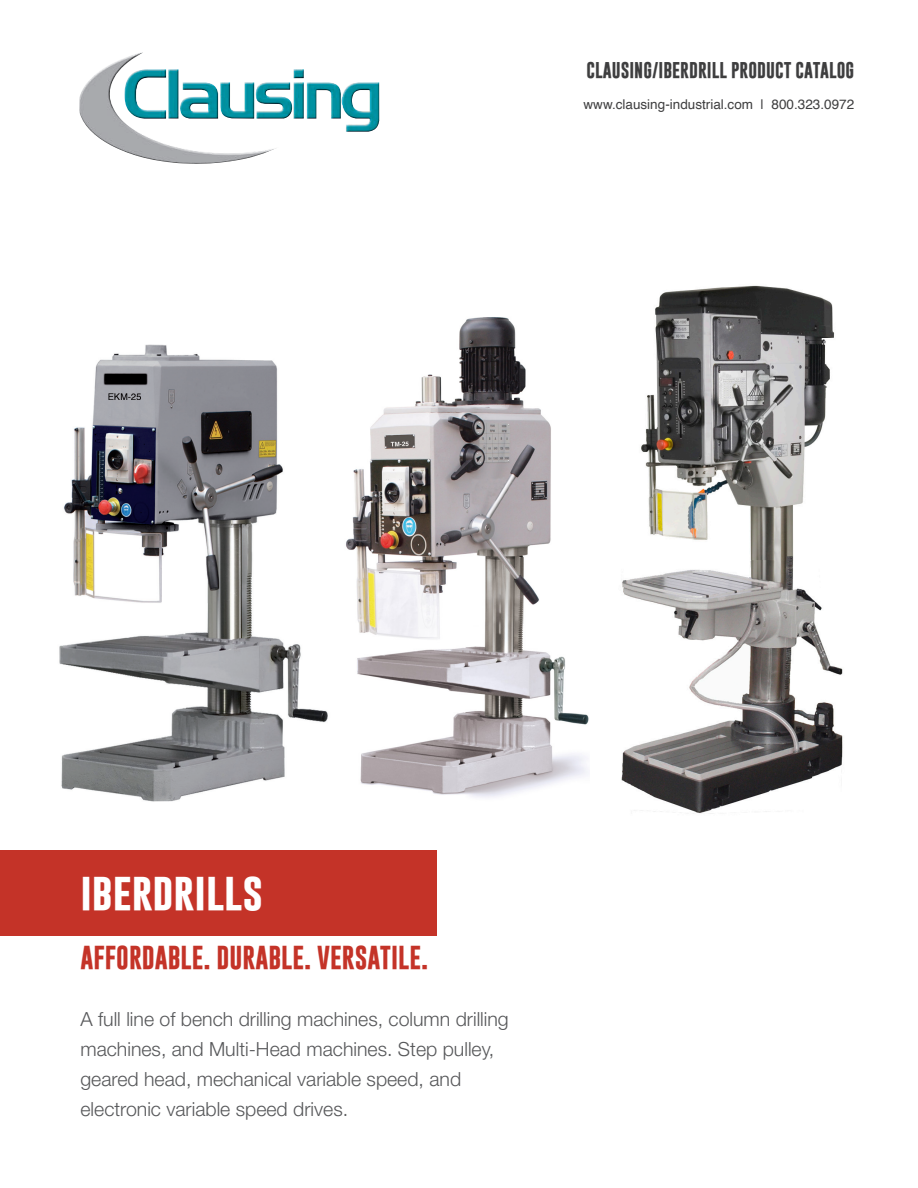
<style>
.page{position:relative;width:918px;height:1188px;background:#fff}
.page>*{position:absolute;margin:0;border:0;box-sizing:border-box;transform-origin:0 0}
.t1{font:700 39px "Gobold";color:#fff}
.t2{font:700 24px "Gobold";color:#c43328}
.t3{font:300 19.5px/30px "Helvetica Neue LT Std";color:#57585a}
.t4{font:700 16.5px "Gobold";color:#3e3e3f}
.t5{font:13.5px "Helvetica";color:#3e3e3f}
</style>
<div class="page">
<img style="left:621px;top:285px;width:222px;height:529px">
<img style="left:346px;top:317px;width:243px;height:481px">
<img style="left:59px;top:344px;width:269px;height:458px">
<div style="left:0;top:850px;width:437px;height:86px;background:#c43328"></div>
<img style="left:79px;top:53px;width:300px;height:111px">
<div style="left:182px;top:125px;width:84px;height:20px;background:#fff"></div>
<p class="t4" style="left:587px;top:59px;width:269px">CLAUSING/IBERDRILL PRODUCT CATALOG</p>
<p class="t5" style="left:584px;top:94px;width:272px">www.clausing-industrial.com | 800.323.0972</p>
<p class="t1" style="left:80px;top:866px;width:184px">iberdrills</p>
<p class="t2" style="left:80px;top:942px;width:349px">AFFORDABLE. DURABLE. VERSATILE.</p>
<p class="t3" style="left:80px;top:1004px;width:430px">A full line of bench drilling machines, column drilling machines, and Multi-Head machines. Step pulley, geared head, mechanical variable speed, and electronic variable speed drives.</p>
</div>
